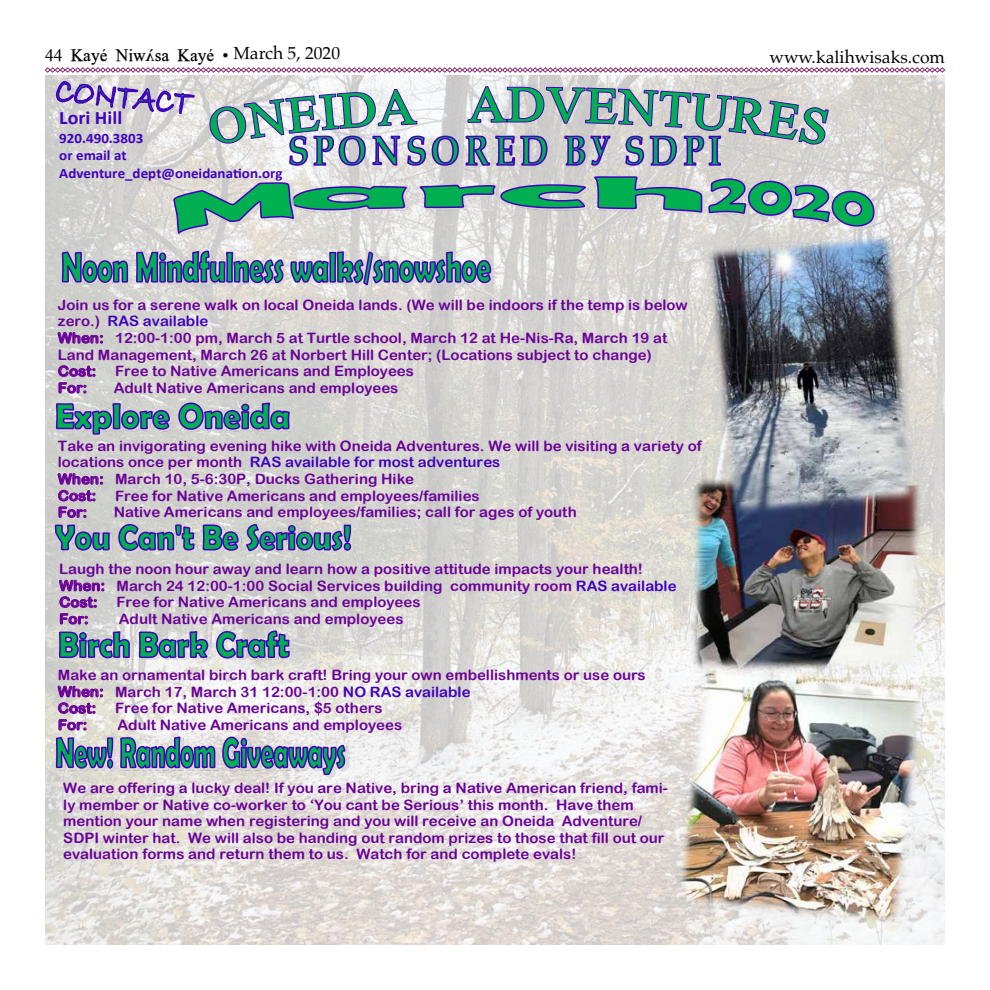
<style>
.page{position:relative;width:990px;height:990px;background:#fff}
.page>*{position:absolute;margin:0;border:0;box-sizing:border-box;transform-origin:0 0}
.t1{font:700 19px "Calibri";color:#4102be;scale:1.05 1}
.t2{font:17.5px "Oneida";color:#000}
.t3{font:17.5px "Palatino";color:#000}
.t4{font:14.38px/16.6px "Arial Rounded MT Bold";color:#6a0298;scale:1.05 1}
.t5{font:700 14.38px/17.5px "Calibri";color:#4102be;scale:1.05 1}
.s1{font-family:"Palatino"}
.s2{color:#4102be}
</style>
<div class="page">
<img style="left:45px;top:659px;width:900px;height:286px">
<img style="left:61px;top:659px;width:231px;height:1px">
<svg style="left:55px;top:674px;width:291px;height:126px"></svg>
<img style="left:672px;top:659px;width:256px;height:269px">
<img style="left:45px;top:67px;width:900px;height:592px">
<p class="t2" style="left:45px;top:45px;width:297px">44 Kay# Niw^sa Kay# • <span class="s1">March 5, 2020</span></p>
<p class="t3" style="left:769px;top:43px;width:177px">www.kalihwisaks.com</p>
<h1 class="t1" style="left:59px;top:104px;width:62px">Lori Hill</h1>
<p class="t5" style="left:59px;top:129px;width:214px">920.490.3803<br>or email at<br>Adventure_dept@oneidanation.org</p>
<p class="t4" style="left:58px;top:296px;width:601px">Join us for a serene walk on local Oneida lands. (We will be indoors if the temp is below zero.) <span class="s2">RAS available<br></span>When: 12:00-1:00 pm, March 5 at Turtle school, March 12 at He-Nis-Ra, March 19 at Land Management, March 26 at Norbert Hill Center; (Locations subject to change)<br>Cost:</p>
<p class="t4" style="left:115px;top:363px;width:286px">Free to Native Americans and Employees</p>
<p class="t4" style="left:58px;top:379px;width:30px">For:</p>
<p class="t4" style="left:114px;top:379px;width:273px">Adult Native Americans and employees</p>
<p class="t4" style="left:58px;top:437px;width:615px">Take an invigorating evening hike with Oneida Adventures. We will be visiting a variety of locations once per month <span class="s2">RAS available for most adventures<br></span>When: March 10, 5-6:30P, Ducks Gathering Hike<br>Cost:</p>
<p class="t4" style="left:115px;top:487px;width:349px">Free for Native Americans and employees/families</p>
<p class="t4" style="left:58px;top:504px;width:30px">For:</p>
<p class="t4" style="left:114px;top:504px;width:442px">Native Americans and employees/families; call for ages of youth</p>
<p class="t4" style="left:59px;top:561px;width:590px">Laugh the noon hour away and learn how a positive attitude impacts your health!<br>When: March 24 12:00-1:00 Social Services building community room <span class="s2">RAS available<br></span>Cost:</p>
<p class="t4" style="left:117px;top:594px;width:291px">Free for Native Americans and employees</p>
<p class="t4" style="left:59px;top:610px;width:30px">For:</p>
<p class="t4" style="left:119px;top:610px;width:273px">Adult Native Americans and employees</p>
<p class="t4" style="left:58px;top:667px;width:561px">Make an ornamental birch bark craft! Bring your own embellishments or use ours<br>When: March 17, March 31 12:00-1:00 <span class="s2">NO RAS available<br></span>Cost:</p>
<p class="t4" style="left:115px;top:700px;width:256px">Free for Native Americans, $5 others</p>
<p class="t4" style="left:58px;top:716px;width:30px">For:</p>
<p class="t4" style="left:117px;top:716px;width:273px">Adult Native Americans and employees</p>
<p class="t4" style="left:63px;top:780px;width:577px">We are offering a lucky deal! If you are Native, bring a Native American friend, fami&shy;ly member or Native co-worker to ‘You cant be Serious’ this month. Have them mention your name when registering and you will receive an Oneida Adventure/ SDPI winter hat. We will also be handing out random prizes to those that fill out our evaluation forms and return them to us. Watch for and complete evals!</p>
</div>
